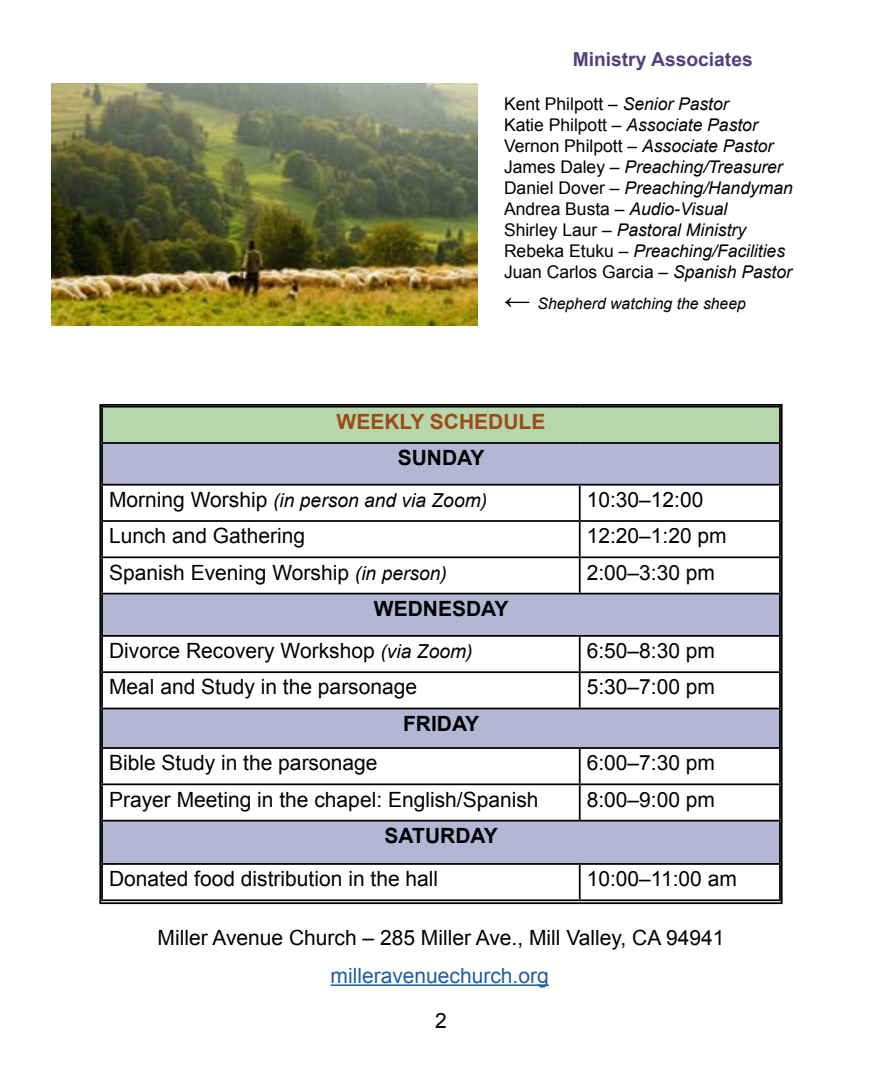
<style>
.page{position:relative;width:882px;height:1071px;background:#fff}
.page>*{position:absolute;margin:0;border:0;box-sizing:border-box;transform-origin:0 0}
.t1{font:21px/42.4px "Arial";color:#000}
.t2{font:21px "Arial";color:#215e9e}
.t3{font:700 21px "Arial";color:#000}
.t4{font:700 21px "Arial";color:#a14a19}
.t5{font:italic 19.25px "Arial";color:#000}
.t6{font:700 19.25px "Arial";color:#51427d}
.t7{font:italic 17.5px/21px "Arial";color:#000}
.t8{font:italic 15.75px "Arial";color:#000}
.s1{font-style:normal}
.s2{font-size:26.25px}
.s3{font-style:normal;font-size:21px}
.s4{font-style:italic;font-size:19.25px}
.s5{font-weight:700}
</style>
<div class="page">
<div style="left:102px;top:407px;width:678px;height:36px;background:#b6d6ac"></div>
<svg style="left:103px;top:444px;width:676px;height:419px"></svg>
<hr style="left:101px;top:406px;width:479px;height:2px;background:#000">
<hr style="left:101px;top:408px;width:2px;height:34px;background:#000">
<hr style="left:580px;top:406px;width:201px;height:2px;background:#000">
<hr style="left:779px;top:408px;width:2px;height:34px;background:#000">
<hr style="left:101px;top:442px;width:479px;height:2px;background:#000">
<hr style="left:101px;top:444px;width:2px;height:40px;background:#000">
<hr style="left:580px;top:442px;width:201px;height:2px;background:#000">
<hr style="left:779px;top:444px;width:2px;height:40px;background:#000">
<hr style="left:101px;top:484px;width:479px;height:2px;background:#000">
<hr style="left:101px;top:486px;width:2px;height:34px;background:#000">
<hr style="left:580px;top:484px;width:201px;height:2px;background:#000">
<hr style="left:579px;top:486px;width:2px;height:34px;background:#000">
<hr style="left:779px;top:486px;width:2px;height:34px;background:#000">
<hr style="left:101px;top:520px;width:479px;height:2px;background:#000">
<hr style="left:101px;top:522px;width:2px;height:34px;background:#000">
<hr style="left:580px;top:520px;width:201px;height:2px;background:#000">
<hr style="left:579px;top:522px;width:2px;height:34px;background:#000">
<hr style="left:779px;top:522px;width:2px;height:34px;background:#000">
<hr style="left:101px;top:556px;width:479px;height:2px;background:#000">
<hr style="left:101px;top:558px;width:2px;height:35px;background:#000">
<hr style="left:580px;top:556px;width:201px;height:2px;background:#000">
<hr style="left:579px;top:558px;width:2px;height:35px;background:#000">
<hr style="left:779px;top:558px;width:2px;height:35px;background:#000">
<hr style="left:101px;top:593px;width:479px;height:1px;background:#000">
<hr style="left:101px;top:594px;width:2px;height:41px;background:#000">
<hr style="left:580px;top:593px;width:201px;height:1px;background:#000">
<hr style="left:779px;top:594px;width:2px;height:41px;background:#000">
<hr style="left:101px;top:635px;width:479px;height:2px;background:#000">
<hr style="left:101px;top:637px;width:2px;height:34px;background:#000">
<hr style="left:580px;top:635px;width:201px;height:2px;background:#000">
<hr style="left:579px;top:637px;width:2px;height:34px;background:#000">
<hr style="left:779px;top:637px;width:2px;height:34px;background:#000">
<hr style="left:101px;top:671px;width:479px;height:2px;background:#000">
<hr style="left:101px;top:673px;width:2px;height:35px;background:#000">
<hr style="left:580px;top:671px;width:201px;height:2px;background:#000">
<hr style="left:579px;top:673px;width:2px;height:35px;background:#000">
<hr style="left:779px;top:673px;width:2px;height:35px;background:#000">
<hr style="left:101px;top:708px;width:479px;height:1px;background:#000">
<hr style="left:101px;top:709px;width:2px;height:38px;background:#000">
<hr style="left:580px;top:708px;width:201px;height:1px;background:#000">
<hr style="left:779px;top:709px;width:2px;height:38px;background:#000">
<hr style="left:101px;top:747px;width:479px;height:2px;background:#000">
<hr style="left:101px;top:749px;width:2px;height:34px;background:#000">
<hr style="left:580px;top:747px;width:201px;height:2px;background:#000">
<hr style="left:579px;top:749px;width:2px;height:34px;background:#000">
<hr style="left:779px;top:749px;width:2px;height:34px;background:#000">
<hr style="left:101px;top:783px;width:479px;height:2px;background:#000">
<hr style="left:101px;top:785px;width:2px;height:35px;background:#000">
<hr style="left:580px;top:783px;width:201px;height:2px;background:#000">
<hr style="left:579px;top:785px;width:2px;height:35px;background:#000">
<hr style="left:779px;top:785px;width:2px;height:35px;background:#000">
<hr style="left:101px;top:820px;width:479px;height:2px;background:#000">
<hr style="left:101px;top:822px;width:2px;height:41px;background:#000">
<hr style="left:580px;top:820px;width:201px;height:2px;background:#000">
<hr style="left:779px;top:822px;width:2px;height:41px;background:#000">
<hr style="left:101px;top:863px;width:479px;height:2px;background:#000">
<hr style="left:101px;top:865px;width:2px;height:34px;background:#000">
<hr style="left:580px;top:863px;width:201px;height:2px;background:#000">
<hr style="left:579px;top:865px;width:2px;height:34px;background:#000">
<hr style="left:779px;top:865px;width:2px;height:34px;background:#000">
<hr style="left:101px;top:899px;width:479px;height:2px;background:#000">
<hr style="left:580px;top:899px;width:201px;height:2px;background:#000">
<div style="left:99px;top:404px;width:684px;height:500px;border:2px solid #000"></div>
<hr style="left:331px;top:984px;width:218px;height:2px;background:#215e9e">
<img style="left:52px;top:83px;width:426px;height:242px">
<p class="t6" style="left:573px;top:46px;width:182px">Ministry Associates</p>
<p class="t7" style="left:504px;top:93px;width:290px"><span class="s1">Kent Philpott –</span> Senior Pastor<br><span class="s1">Katie Philpott –</span> Associate Pastor <span class="s1">Vernon Philpott –</span> Associate Pastor <span class="s1">James Daley –</span> Preaching/Treasurer <span class="s1">Daniel Dover –</span> Preaching/Handyman <span class="s1">Andrea Busta –</span> Audio-Visual<br><span class="s1">Shirley Laur –</span> Pastoral Ministry <span class="s1">Rebeka Etuku –</span> Preaching/Facilities <span class="s1">Juan Carlos Garcia –</span> Spanish Pastor</p>
<p class="t8" style="left:504px;top:294px;width:243px"><span class="s2">←</span> Shepherd watching the sheep</p>
<p class="t4" style="left:337px;top:408px;width:210px">WEEKLY SCHEDULE</p>
<p class="t3" style="left:398px;top:444px;width:88px">SUNDAY</p>
<p class="t5" style="left:109px;top:488px;width:380px"><span class="s3">Morning Worship</span> (in person and via Zoom)</p>
<p class="t1" style="left:587px;top:479px;width:118px">10:30–12:00</p>
<p class="t1" style="left:109px;top:515px;width:198px">Lunch and Gathering</p>
<p class="t1" style="left:587px;top:515px;width:142px">12:20–1:20 pm</p>
<p class="t1" style="left:109px;top:551px;width:339px">Spanish Evening Worship <span class="s4">(in person)</span></p>
<p class="t1" style="left:587px;top:551px;width:130px">2:00–3:30 pm</p>
<p class="t1" style="left:109px;top:588px;width:401px;text-indent:265px"><span class="s5">WEDNESDAY<br></span>Divorce Recovery Workshop <span class="s4">(via Zoom)</span></p>
<p class="t1" style="left:587px;top:630px;width:130px">6:50–8:30 pm</p>
<p class="t1" style="left:109px;top:666px;width:310px">Meal and Study in the parsonage</p>
<p class="t1" style="left:587px;top:666px;width:130px">5:30–7:00 pm</p>
<p class="t3" style="left:403px;top:710px;width:78px">FRIDAY</p>
<p class="t1" style="left:109px;top:742px;width:270px">Bible Study in the parsonage</p>
<p class="t1" style="left:587px;top:742px;width:130px">6:00–7:30 pm</p>
<p class="t1" style="left:109px;top:778px;width:431px">Prayer Meeting in the chapel: English/Spanish</p>
<p class="t1" style="left:587px;top:778px;width:130px">8:00–9:00 pm</p>
<p class="t3" style="left:385px;top:822px;width:115px">SATURDAY</p>
<p class="t1" style="left:109px;top:858px;width:331px">Donated food distribution in the hall</p>
<p class="t1" style="left:587px;top:858px;width:152px">10:00–11:00 am</p>
<p class="t1" style="left:158px;top:916px;width:568px">Miller Avenue Church – 285 Miller Ave., Mill Valley, CA 94941</p>
<p class="t2" style="left:331px;top:962px;width:220px">milleravenuechurch.org</p>
<p class="t1" style="left:435px;top:1000px;width:13px">2</p>
</div>
